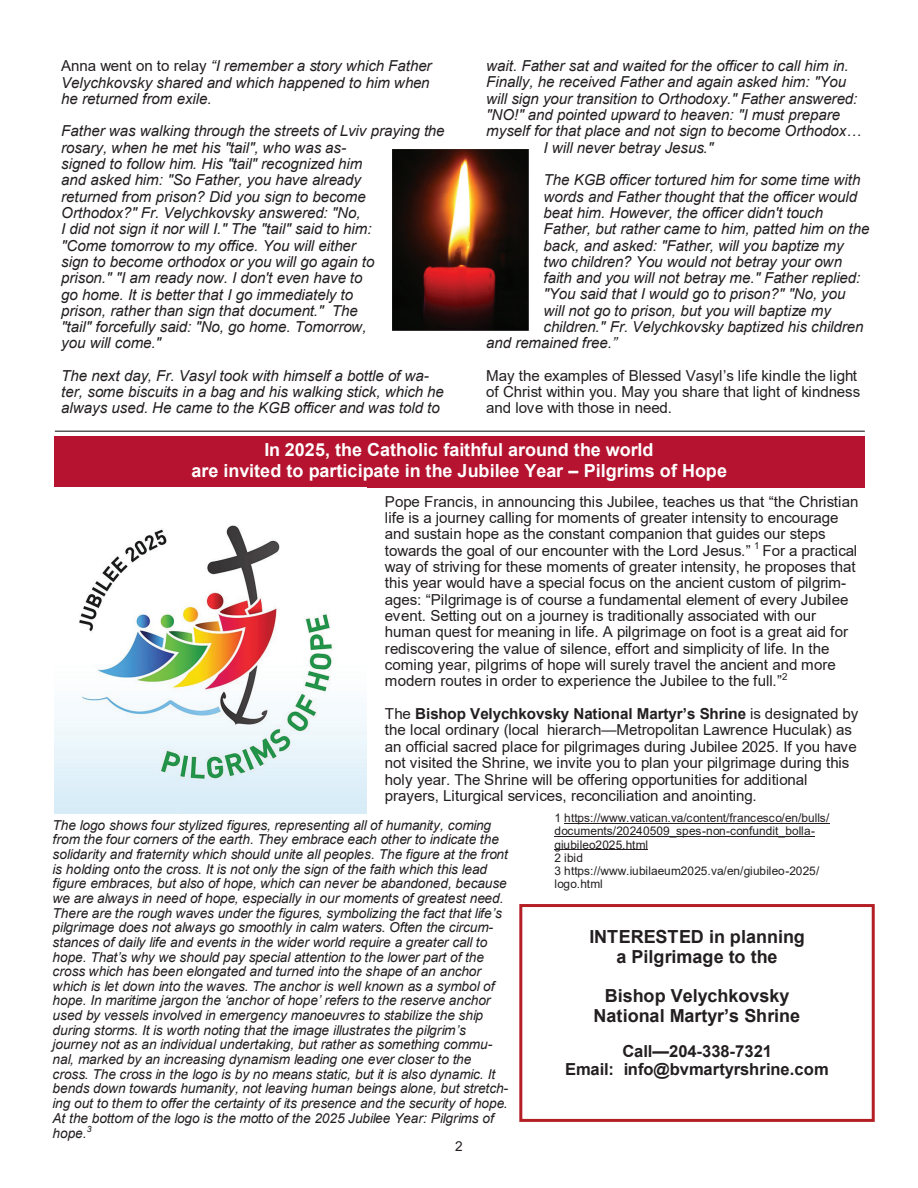
<style>
.page{position:relative;width:918px;height:1188px;background:#fff}
.page>*{position:absolute;margin:0;border:0;box-sizing:border-box;transform-origin:0 0}
.t1{font:700 18px/20.9px "Arial";color:#fff;text-align:center}
.t2{font:700 18px/19.8px "Arial";color:#231f20;text-align:center}
.t3{font:700 16.65px "Arial";color:#231f20}
.t4{font:700 16.5px "Arial";color:#231f20}
.t5{font:italic 15.15px/16.4px "Arial";letter-spacing:-.01em;color:#231f20}
.t6{font:15.15px/16.4px "Arial";letter-spacing:-.01em;color:#231f20}
.t7{font:italic 13.65px/14.7px "Arial";letter-spacing:-.005em;color:#231f20}
.t8{font:13.65px "Arial";color:#231f20}
.t9{font:11.85px/13px "Arial";letter-spacing:-.005em;color:#231f20}
.t10{font:9.75px "Arial";color:#231f20}
.s1{font-style:normal}
.s2{font-weight:700}
</style>
<div class="page">
<hr style="left:55px;top:431px;width:810px;height:1px;background:#231f20">
<img style="left:392px;top:149px;width:136px;height:181px">
<div style="left:519px;top:904px;width:356px;height:218px;border:3px solid #b41f25"></div>
<div style="left:54px;top:437px;width:811px;height:51px;background:#b5132f"></div>
<hr style="left:564px;top:823px;width:266px;height:1px;background:#231f20">
<hr style="left:554px;top:836px;width:261px;height:1px;background:#231f20">
<hr style="left:554px;top:850px;width:94px;height:1px;background:#231f20">
<img style="left:55px;top:525px;width:312px;height:288px">
<p class="t5" style="left:61px;top:58px;width:372px;text-align:justify"><span class="s1">Anna went on to relay</span> “I remember a story which Father Velychkovsky shared and which happened to him when he returned from exile.</p>
<p class="t5" style="left:61px;top:123px;width:385px">Father was walking through the streets of Lviv praying the rosary, when he met his "tail", who was as-<br>signed to follow him. His "tail" recognized him<br>and asked him: "So Father, you have already<br>returned from prison? Did you sign to become Orthodox?" Fr. Velychkovsky answered: "No,<br>I did not sign it nor will I." The "tail" said to him:<br>"Come tomorrow to my office. You will either<br>sign to become orthodox or you will go again to<br>prison." "I am ready now. I don't even have to<br>go home. It is better that I go immediately to<br>prison, rather than sign that document." The<br>"tail" forcefully said: "No, go home. Tomorrow,<br>you will come."</p>
<p class="t5" style="left:61px;top:368px;width:384px">The next day, Fr. Vasyl took with himself a bottle of wa&shy;ter, some biscuits in a bag and his walking stick, which he always used. He came to the KGB officer and was told to</p>
<p class="t5" style="left:486px;top:58px;width:364px">wait. Father sat and waited for the officer to call him in.</p>
<p class="t5" style="left:486px;top:74px;width:362px">Finally, he received Father and again asked him: "You</p>
<p class="t5" style="left:486px;top:91px;width:373px">will sign your transition to Orthodoxy." Father answered:</p>
<p class="t5" style="left:486px;top:107px;width:355px">"NO!" and pointed upward to heaven: "I must prepare</p>
<p class="t5" style="left:486px;top:123px;width:377px">myself for that place and not sign to become Orthodox…</p>
<p class="t5" style="left:543px;top:139px;width:171px">I will never betray Jesus."</p>
<p class="t5" style="left:543px;top:172px;width:319px">The KGB officer tortured him for some time with</p>
<p class="t5" style="left:543px;top:188px;width:315px">words and Father thought that the officer would</p>
<p class="t5" style="left:543px;top:205px;width:281px">beat him. However, the officer didn't touch</p>
<p class="t5" style="left:543px;top:221px;width:328px">Father, but rather came to him, patted him on the</p>
<p class="t5" style="left:543px;top:237px;width:302px">back, and asked: "Father, will you baptize my</p>
<p class="t5" style="left:543px;top:254px;width:300px">two children? You would not betray your own</p>
<p class="t5" style="left:543px;top:270px;width:318px">faith and you will not betray me." Father replied:</p>
<p class="t5" style="left:543px;top:286px;width:304px">"You said that I would go to prison?" "No, you</p>
<p class="t5" style="left:543px;top:303px;width:289px">will not go to prison, but you will baptize my</p>
<p class="t5" style="left:543px;top:319px;width:322px">children." Fr. Velychkovsky baptized his children</p>
<p class="t5" style="left:486px;top:335px;width:133px">and remained free.”</p>
<p class="t6" style="left:486px;top:367px;width:376px">May the examples of Blessed Vasyl’s life kindle the light of Christ within you. May you share that light of kindness and love with those in need.</p>
<p class="t1" style="left:192px;top:440px;width:537px">In 2025, the Catholic faithful around the world<br>are invited to participate in the Jubilee Year – Pilgrims of Hope</p>
<p class="t6" style="left:385px;top:493px;width:475px">Pope Francis, in announcing this Jubilee, teaches us that “the Christian life is a journey calling for moments of greater intensity to encourage and sustain hope as the constant companion that guides our steps towards the goal of our encounter with the Lord Jesus.”</p>
<p class="t10" style="left:754px;top:539px;width:7px">1</p>
<p class="t6" style="left:385px;top:542px;width:474px;text-indent:377px">For a practical way of striving for these moments of greater intensity, he proposes that this year would have a special focus on the ancient custom of pilgrim&shy;ages: “Pilgrimage is of course a fundamental element of every Jubilee event. Setting out on a journey is traditionally associated with our human quest for meaning in life. A pilgrimage on foot is a great aid for rediscovering the value of silence, effort and simplicity of life. In the coming year, pilgrims of hope will surely travel the ancient and more modern routes in order to experience the Jubilee to the full.”</p>
<p class="t10" style="left:782px;top:669px;width:7px">2</p>
<p class="t6" style="left:385px;top:706px;width:475px">The <span class="s2">Bishop Velychkovsky National Martyr’s Shrine</span> is designated by the local ordinary (local hierarch—Metropolitan Lawrence Huculak) as an official sacred place for pilgrimages during Jubilee 2025. If you have not visited the Shrine, we invite you to plan your pilgrimage during this holy year. The Shrine will be offering opportunities for additional prayers, Liturgical services, reconciliation and anointing.</p>
<p class="t7" style="left:53px;top:818px;width:457px">The logo shows four stylized figures, representing all of humanity, coming from the four corners of the earth. They embrace each other to indicate the solidarity and fraternity which should unite all peoples. The figure at the front is holding onto the cross. It is not only the sign of the faith which this lead figure embraces, but also of hope, which can never be abandoned, because we are always in need of hope, especially in our moments of greatest need.<br>There are the rough waves under the figures, symbolizing the fact that life’s pilgrimage does not always go smoothly in calm waters. Often the circum&shy;stances of daily life and events in the wider world require a greater call to hope. That’s why we should pay special attention to the lower part of the cross which has been elongated and turned into the shape of an anchor which is let down into the waves. The anchor is well known as a symbol of hope. In maritime jargon the ‘anchor of hope’ refers to the reserve anchor used by vessels involved in emergency manoeuvres to stabilize the ship during storms. It is worth noting that the image illustrates the pilgrim’s journey not as an individual undertaking, but rather as something commu&shy;nal, marked by an increasing dynamism leading one ever closer to the cross. The cross in the logo is by no means static, but it is also dynamic. It bends down towards humanity, not leaving human beings alone, but stretch&shy;ing out to them to offer the certainty of its presence and the security of hope.<br>At the bottom of the logo is the motto of the 2025 Jubilee Year: Pilgrims of hope.<sup>3</sup></p>
<p class="t9" style="left:555px;top:812px;width:276px">1 https://www.vatican.va/content/francesco/en/bulls/ documents/20240509_spes-non-confundit_bolla&shy;giubileo2025.html<br>2 ibid<br>3 https://www.iubilaeum2025.va/en/giubileo-2025/ logo.html</p>
<p class="t2" style="left:590px;top:927px;width:217px">INTERESTED in planning a Pilgrimage to the</p>
<p class="t2" style="left:594px;top:986px;width:208px">Bishop Velychkovsky<br>National Martyr’s Shrine</p>
<p class="t3" style="left:622px;top:1039px;width:151px">Call—204-338-7321</p>
<p class="t4" style="left:565px;top:1057px;width:265px">Email: info@bvmartyrshrine.com</p>
<p class="t8" style="left:455px;top:1136px;width:9px">2</p>
</div>
